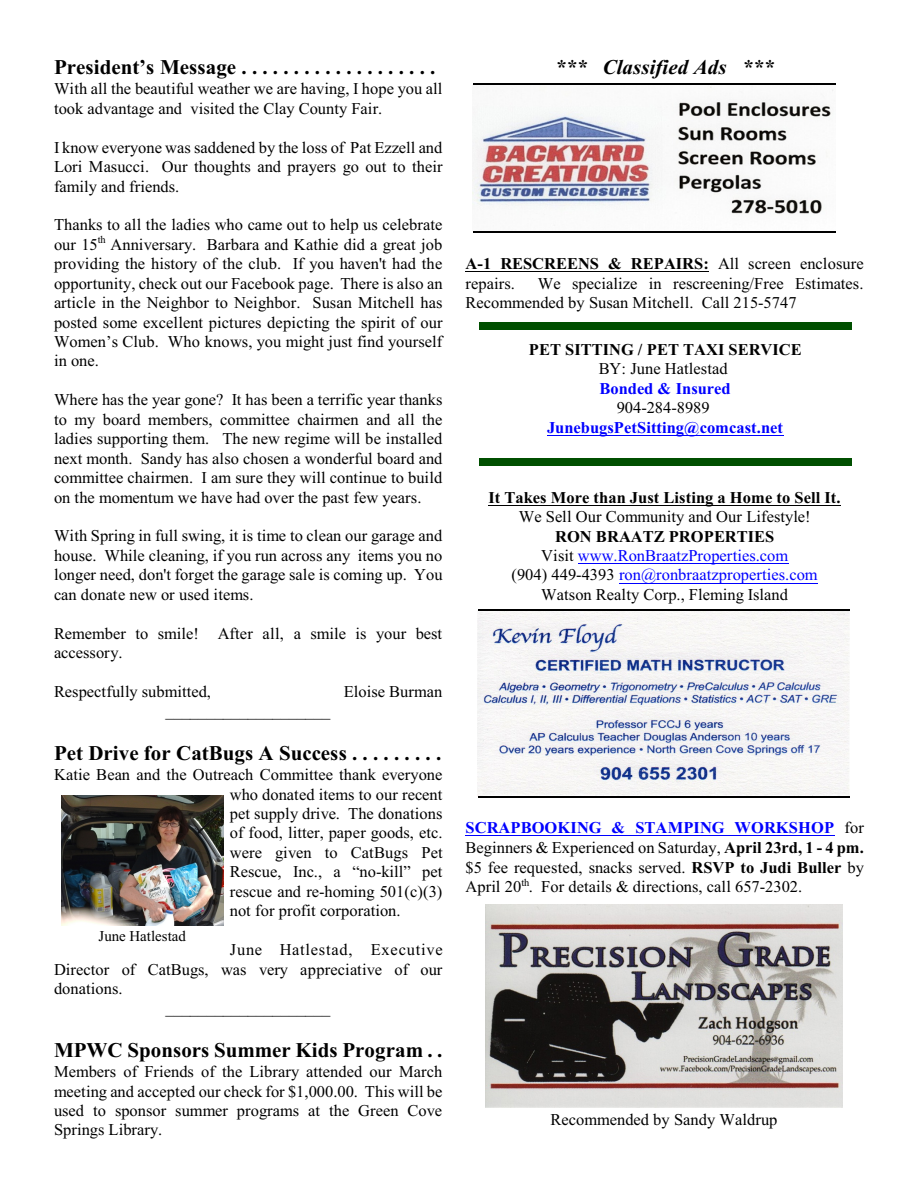
<style>
.page{position:relative;width:918px;height:1188px;background:#fff}
.page>*{position:absolute;margin:0;border:0;box-sizing:border-box;transform-origin:0 0}
.t1{font:700 21px "Times New Roman";color:#000}
.t2{font:italic 700 21px "Times New Roman";letter-spacing:.005em;color:#000}
.t3{font:16.5px/19.5px "Times New Roman";color:#000;text-align:justify}
.t4{font:16.5px/19.4px "Times New Roman";color:#00f;text-align:center}
.t5{font:700 16.5px "Times New Roman";color:#000}
.t6{font:700 16.5px "Times New Roman";color:#00f}
.t7{font:16.5px "Times New Roman";letter-spacing:.05em;color:#000}
.t8{font:15px "Times New Roman";color:#000}
.s1{font-weight:700}
.s2{font-weight:700;color:#000}
.s3{color:#000}
.s4{font-weight:700;color:#00f}
</style>
<div class="page">
<img style="left:61px;top:796px;width:162px;height:129px">
<hr style="left:547px;top:435px;width:237px;height:1px;background:#00f">
<div style="left:479px;top:323px;width:373px;height:7px;background:#004f00"></div>
<div style="left:479px;top:458px;width:373px;height:7px;background:#004f00"></div>
<img style="left:478px;top:611px;width:372px;height:185px">
<hr style="left:478px;top:609px;width:371px;height:2px;background:#000">
<hr style="left:478px;top:796px;width:371px;height:2px;background:#000">
<img style="left:473px;top:84px;width:363px;height:130px">
<hr style="left:473px;top:83px;width:362px;height:1px;background:#000">
<hr style="left:473px;top:231px;width:362px;height:2px;background:#000">
<img style="left:486px;top:904px;width:356px;height:204px">
<hr style="left:466px;top:271px;width:243px;height:1px;background:#000">
<hr style="left:488px;top:505px;width:353px;height:1px;background:#000">
<hr style="left:578px;top:563px;width:210px;height:1px;background:#00f">
<hr style="left:619px;top:583px;width:199px;height:1px;background:#00f">
<hr style="left:466px;top:835px;width:369px;height:1px;background:#00f">
<p class="t1" style="left:54px;top:60px;width:383px">President’s Message . . . . . . . . . . . . . . . . . . .</p>
<p class="t3" style="left:54px;top:81px;width:390px">With all the beautiful weather we are having, I hope you all took advantage and visited the Clay County Fair.</p>
<p class="t3" style="left:54px;top:139px;width:390px">I know everyone was saddened by the loss of Pat Ezzell and Lori Masucci. Our thoughts and prayers go out to their family and friends.</p>
<p class="t3" style="left:54px;top:217px;width:390px">Thanks to all the ladies who came out to help us celebrate our 15<sup>th</sup> Anniversary. Barbara and Kathie did a great job providing the history of the club. If you haven't had the opportunity, check out our Facebook page. There is also an article in the Neighbor to Neighbor. Susan Mitchell has posted some excellent pictures depicting the spirit of our Women’s Club. Who knows, you might just find yourself in one.</p>
<p class="t3" style="left:54px;top:392px;width:390px">Where has the year gone? It has been a terrific year thanks to my board members, committee chairmen and all the ladies supporting them. The new regime will be installed next month. Sandy has also chosen a wonderful board and committee chairmen. I am sure they will continue to build on the momentum we have had over the past few years.</p>
<p class="t3" style="left:54px;top:528px;width:390px">With Spring in full swing, it is time to clean our garage and house. While cleaning, if you run across any items you no longer need, don't forget the garage sale is coming up. You can donate new or used items.</p>
<p class="t3" style="left:54px;top:625px;width:390px">Remember to smile! After all, a smile is your best accessory.</p>
<p class="t3" style="left:54px;top:683px;width:159px">Respectfully submitted,</p>
<p class="t3" style="left:344px;top:683px;width:100px">Eloise Burman</p>
<p class="t3" style="left:166px;top:703px;width:166px">____________________</p>
<p class="t1" style="left:54px;top:746px;width:389px">Pet Drive for CatBugs A Success . . . . . . . . .</p>
<p class="t3" style="left:230px;top:766px;width:214px;text-indent:-176px">Katie Bean and the Outreach Committee thank everyone who donated items to our recent pet supply drive. The donations of food, litter, paper goods, etc. were given to CatBugs Pet Rescue, Inc., a “no-kill” pet rescue and re-homing 501(c)(3) not for profit corporation.</p>
<p class="t7" style="left:230px;top:944px;width:214px">June Hatlestad, Executive</p>
<p class="t3" style="left:54px;top:961px;width:390px">Director of CatBugs, was very appreciative of our</p>
<p class="t3" style="left:54px;top:980px;width:70px">donations.</p>
<p class="t3" style="left:166px;top:1000px;width:166px">____________________</p>
<p class="t1" style="left:54px;top:1043px;width:390px">MPWC Sponsors Summer Kids Program . .</p>
<p class="t3" style="left:54px;top:1063px;width:390px">Members of Friends of the Library attended our March meeting and accepted our check for $1,000.00. This will be used to sponsor summer programs at the Green Cove Springs Library.</p>
<p class="t8" style="left:98px;top:930px;width:89px">June Hatlestad</p>
<p class="t2" style="left:555px;top:60px;width:220px">*** Classified Ads ***</p>
<p class="t3" style="left:466px;top:255px;width:400px"><span class="s1">A-1 RESCREENS &amp; REPAIRS:</span> All screen enclosure repairs.</p>
<p class="t3" style="left:466px;top:275px;width:399px;text-indent:72px">We specialize in rescreening/Free Estimates.<br>Recommended by Susan Mitchell. Call 215-5747</p>
<p class="t5" style="left:529px;top:344px;width:274px">PET SITTING / PET TAXI SERVICE</p>
<p class="t3" style="left:599px;top:360px;width:130px">BY: June Hatlestad</p>
<p class="t6" style="left:599px;top:383px;width:133px">Bonded &amp; Insured</p>
<p class="t3" style="left:617px;top:399px;width:95px">904-284-8989</p>
<p class="t6" style="left:547px;top:422px;width:238px">JunebugsPetSitting@comcast.net</p>
<p class="t5" style="left:488px;top:492px;width:354px">It Takes More than Just Listing a Home to Sell It.</p>
<p class="t3" style="left:519px;top:508px;width:293px">We Sell Our Community and Our Lifestyle!</p>
<p class="t4" style="left:512px;top:528px;width:308px"><span class="s2">RON BRAATZ PROPERTIES<br></span><span class="s3">Visit</span> www.RonBraatzProperties.com<br><span class="s3">(904) 449-4393</span> ron@ronbraatzproperties.com <span class="s3">Watson Realty Corp., Fleming Island</span></p>
<p class="t3" style="left:466px;top:819px;width:400px"><span class="s4">SCRAPBOOKING &amp; STAMPING WORKSHOP</span> for Beginners &amp; Experienced on Saturday, <span class="s1">April 23rd, 1 - 4 pm. </span>$5 fee requested, snacks served. <span class="s1">RSVP to Judi Buller</span> by April 20<sup>th</sup>. For details &amp; directions, call 657-2302.</p>
<p class="t3" style="left:551px;top:1112px;width:228px">Recommended by Sandy Waldrup</p>
</div>
